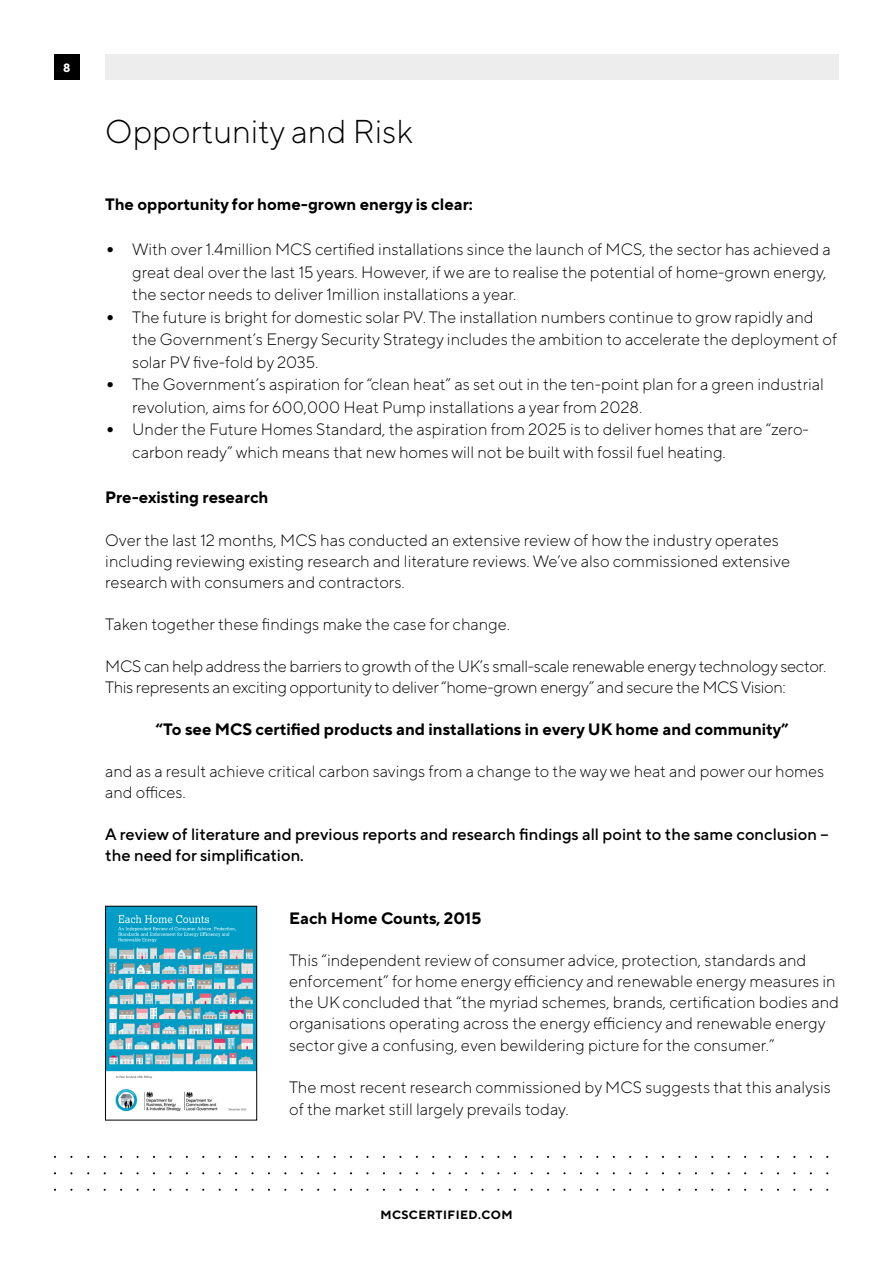
<style>
.page{position:relative;width:893px;height:1263px;background:#fff}
.page>*{position:absolute;margin:0;border:0;box-sizing:border-box;transform-origin:0 0}
.t1{font:300 33px "TT Norms Pro";color:#000}
.t2{font:300 16.5px/22.5px "TT Norms Pro";color:#000}
.t3{font:300 16.5px/21px "TT Norms Pro";letter-spacing:-.02em;color:#000}
.t4{font:700 16.5px "TT Norms Pro";color:#000}
.t5{font:500 16.5px/21px "TT Norms Pro";color:#000}
.t6{font:300 16.35px/21px "TT Norms Pro";color:#000}
.t7{font:700 12px "TT Norms Pro";letter-spacing:.04em;color:#000}
.t8{font:700 12px "TT Norms Pro";color:#fff}
.s1{font-weight:700;font-size:21px}
</style>
<div class="page">
<img style="left:107px;top:908px;width:148px;height:204px">
<div style="left:105px;top:906px;width:152px;height:214px;border:1px solid #000"></div>
<div style="left:54px;top:54px;width:26px;height:26px;background:#000"></div>
<div style="left:105px;top:54px;width:734px;height:26px;background:#ededed"></div>
<p class="t8" style="left:63px;top:60px;width:9px">8</p>
<h1 class="t1" style="left:105px;top:110px;width:309px">Opportunity and Risk</h1>
<p class="t4" style="left:105px;top:194px;width:369px">The opportunity for home-grown energy is clear:</p>
<p class="t2" style="left:132px;top:238px;width:700px;text-indent:-27px"><span class="s1">•</span> With over 1.4million MCS certified installations since the launch of MCS, the sector has achieved a great deal over the last 15 years. However, if we are to realise the potential of home-grown energy, the sector needs to deliver 1million installations a year.</p>
<p class="t2" style="left:132px;top:305px;width:706px;text-indent:-27px"><span class="s1">•</span> The future is bright for domestic solar PV. The installation numbers continue to grow rapidly and the Government’s Energy Security Strategy includes the ambition to accelerate the deployment of solar PV five-fold by 2035.</p>
<p class="t2" style="left:132px;top:373px;width:693px;text-indent:-27px"><span class="s1">•</span> The Government’s aspiration for “clean heat” as set out in the ten-point plan for a green industrial revolution, aims for 600,000 Heat Pump installations a year from 2028.</p>
<p class="t2" style="left:132px;top:418px;width:678px;text-indent:-27px"><span class="s1">•</span> Under the Future Homes Standard, the aspiration from 2025 is to deliver homes that are “zero&shy;carbon ready” which means that new homes will not be built with fossil fuel heating.</p>
<p class="t4" style="left:105px;top:486px;width:165px">Pre-existing research</p>
<p class="t2" style="left:105px;top:529px;width:686px;line-height:21px">Over the last 12 months, MCS has conducted an extensive review of how the industry operates including reviewing existing research and literature reviews. We’ve also commissioned extensive research with consumers and contractors.</p>
<p class="t2" style="left:105px;top:613px;width:406px">Taken together these findings make the case for change.</p>
<p class="t3" style="left:105px;top:655px;width:723px">MCS can help address the barriers to growth of the UK’s small-scale renewable energy technology sector.<br>This represents an exciting opportunity to deliver “home-grown energy” and secure the MCS Vision:</p>
<p class="t4" style="left:156px;top:719px;width:635px">“To see MCS certified products and installations in every UK home and community”</p>
<p class="t6" style="left:105px;top:761px;width:720px">and as a result achieve critical carbon savings from a change to the way we heat and power our homes and offices.</p>
<p class="t5" style="left:105px;top:823px;width:725px">A review of literature and previous reports and research findings all point to the same conclusion – the need for simplification.</p>
<p class="t4" style="left:289px;top:908px;width:194px">Each Home Counts, 2015</p>
<p class="t2" style="left:289px;top:949px;width:551px;line-height:21px">This “independent review of consumer advice, protection, standards and enforcement” for home energy efficiency and renewable energy measures in the UK concluded that “the myriad schemes, brands, certification bodies and organisations operating across the energy efficiency and renewable energy sector give a confusing, even bewildering picture for the consumer.”</p>
<p class="t2" style="left:289px;top:1075px;width:543px">The most recent research commissioned by MCS suggests that this analysis of the market still largely prevails today.</p>
<p class="t7" style="left:380px;top:1207px;width:134px">MCSCERTIFIED.COM</p>
</div>
